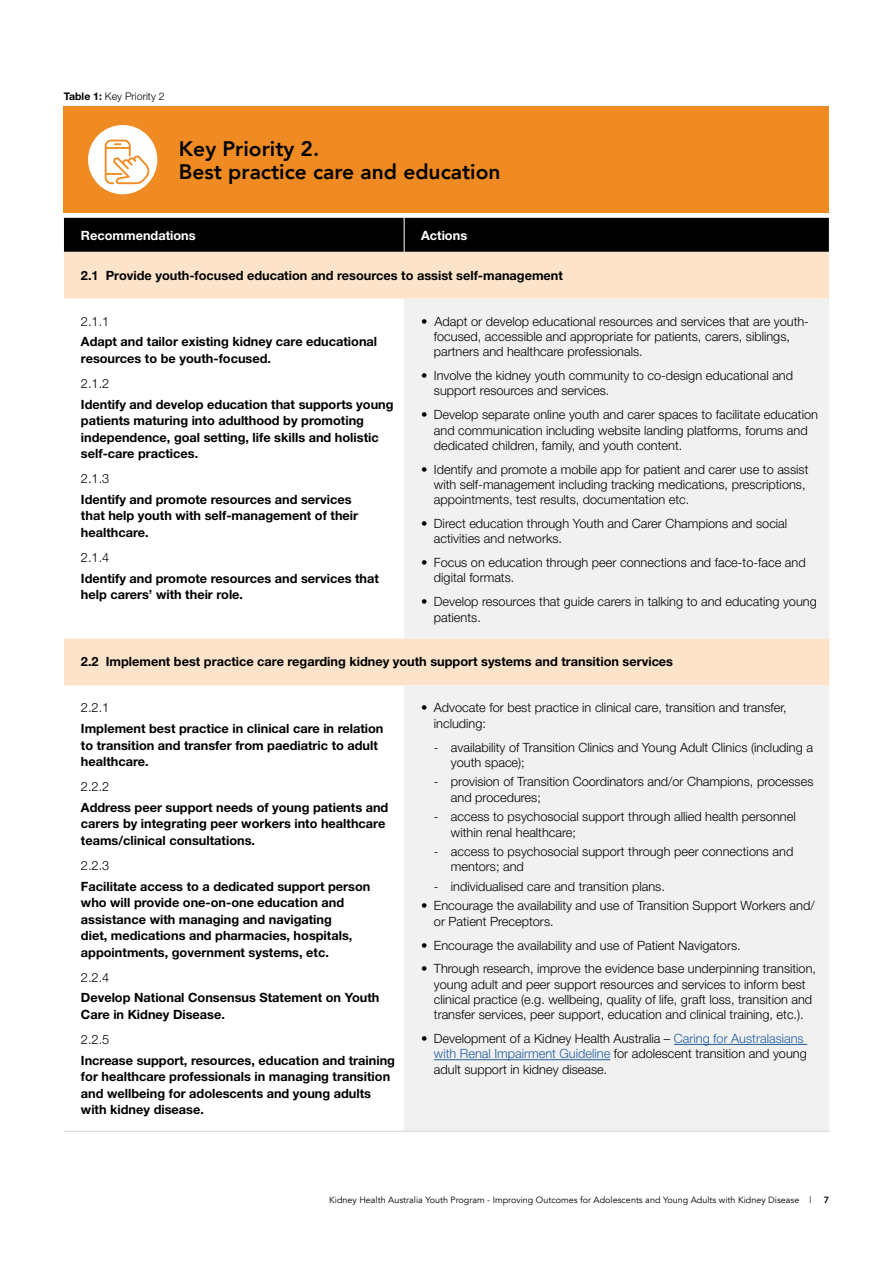
<style>
.page{position:relative;width:893px;height:1263px;background:#fff}
.page>*{position:absolute;margin:0;border:0;box-sizing:border-box;transform-origin:0 0}
.t1{font:800 21px/23.7px "Avenir";color:#000}
.t2{font:300 12.75px/15.3px "Helvetica Neue";color:#000}
.t3{font:700 12.75px/16.5px "Helvetica Neue";color:#000}
.t4{font:700 12.75px "Helvetica Neue";color:#fff}
.t5{font:300 10.5px "Helvetica Neue";color:#000}
.t6{font:9px "Avenir";color:#000}
.t7{font:800 9px "Avenir";color:#000}
.s1{font-weight:700}
.s2{color:#215e9e}
</style>
<div class="page">
<div style="left:64px;top:106px;width:765px;height:107px;background:#ef8b22"></div>
<div style="left:64px;top:218px;width:765px;height:34px;background:#000"></div>
<svg style="left:64px;top:252px;width:765px;height:433px"></svg>
<div style="left:404px;top:299px;width:425px;height:832px;background:#f1f1f2"></div>
<hr style="left:404px;top:218px;width:1px;height:34px;background:#fff">
<hr style="left:64px;top:1131px;width:340px;height:1px;background:#d1d3d4">
<hr style="left:404px;top:1131px;width:425px;height:1px;background:#d1d3d4">
<hr style="left:674px;top:1044px;width:133px;height:1px;background:#215e9e">
<hr style="left:434px;top:1059px;width:176px;height:1px;background:#215e9e">
<div style="left:88px;top:125px;width:69px;height:69px;background:#fff;border-radius:50%"></div>
<svg style="left:105px;top:140px;width:44px;height:44px"></svg>
<p class="t5" style="left:64px;top:90px;width:102px"><span class="s1">Table 1:</span> Key Priority 2</p>
<h1 class="t1" style="left:179px;top:137px;width:323px">Key Priority 2.<br>Best practice care and education</h1>
<p class="t4" style="left:81px;top:227px;width:116px">Recommendations</p>
<p class="t4" style="left:421px;top:227px;width:48px">Actions</p>
<p class="t3" style="left:81px;top:267px;width:483px">2.1 Provide youth-focused education and resources to assist self-management</p>
<p class="t2" style="left:81px;top:313px;width:30px">2.1.1</p>
<p class="t3" style="left:81px;top:333px;width:298px">Adapt and tailor existing kidney care educational resources to be youth-focused.</p>
<p class="t2" style="left:81px;top:375px;width:30px">2.1.2</p>
<p class="t3" style="left:81px;top:396px;width:314px">Identify and develop education that supports young patients maturing into adulthood by promoting independence, goal setting, life skills and holistic self-care practices.</p>
<p class="t2" style="left:81px;top:471px;width:30px">2.1.3</p>
<p class="t3" style="left:81px;top:491px;width:279px">Identify and promote resources and services that help youth with self-management of their healthcare.</p>
<p class="t2" style="left:81px;top:549px;width:30px">2.1.4</p>
<p class="t3" style="left:81px;top:570px;width:299px">Identify and promote resources and services that help carers’ with their role.</p>
<p class="t2" style="left:434px;top:313px;width:377px;text-indent:-13px">• Adapt or develop educational resources and services that are youth&shy;focused, accessible and appropriate for patients, carers, siblings, partners and healthcare professionals.</p>
<p class="t2" style="left:434px;top:368px;width:361px;text-indent:-13px">• Involve the kidney youth community to co-design educational and support resources and services.</p>
<p class="t2" style="left:434px;top:407px;width:386px;text-indent:-13px">• Develop separate online youth and carer spaces to facilitate education and communication including website landing platforms, forums and dedicated children, family, and youth content.</p>
<p class="t2" style="left:434px;top:461px;width:376px;text-indent:-13px">• Identify and promote a mobile app for patient and carer use to assist with self-management including tracking medications, prescriptions, appointments, test results, documentation etc.</p>
<p class="t2" style="left:434px;top:516px;width:355px;text-indent:-13px">• Direct education through Youth and Carer Champions and social activities and networks.</p>
<p class="t2" style="left:434px;top:555px;width:373px;text-indent:-13px">• Focus on education through peer connections and face-to-face and digital formats.</p>
<p class="t2" style="left:434px;top:594px;width:384px;text-indent:-13px">• Develop resources that guide carers in talking to and educating young patients.</p>
<p class="t3" style="left:81px;top:652px;width:594px">2.2 Implement best practice care regarding kidney youth support systems and transition services</p>
<p class="t2" style="left:81px;top:700px;width:30px">2.2.1</p>
<p class="t3" style="left:81px;top:720px;width:304px">Implement best practice in clinical care in relation to transition and transfer from paediatric to adult healthcare.</p>
<p class="t2" style="left:81px;top:779px;width:30px">2.2.2</p>
<p class="t3" style="left:81px;top:799px;width:309px">Address peer support needs of young patients and carers by integrating peer workers into healthcare teams/clinical consultations.</p>
<p class="t2" style="left:81px;top:857px;width:30px">2.2.3</p>
<p class="t3" style="left:81px;top:878px;width:291px">Facilitate access to a dedicated support person who will provide one-on-one education and assistance with managing and navigating<br>diet, medications and pharmacies, hospitals, appointments, government systems, etc.</p>
<p class="t2" style="left:81px;top:969px;width:30px">2.2.4</p>
<p class="t3" style="left:81px;top:989px;width:300px">Develop National Consensus Statement on Youth<br>Care in Kidney Disease.</p>
<p class="t2" style="left:81px;top:1031px;width:30px">2.2.5</p>
<p class="t3" style="left:81px;top:1052px;width:316px">Increase support, resources, education and training for healthcare professionals in managing transition and wellbeing for adolescents and young adults with kidney disease.</p>
<p class="t2" style="left:434px;top:700px;width:354px;text-indent:-13px">• Advocate for best practice in clinical care, transition and transfer, including:</p>
<p class="t2" style="left:451px;top:739px;width:364px;text-indent:-17px">- availability of Transition Clinics and Young Adult Clinics (including a youth space);</p>
<p class="t2" style="left:451px;top:774px;width:364px;text-indent:-17px">- provision of Transition Coordinators and/or Champions, processes and procedures;</p>
<p class="t2" style="left:451px;top:809px;width:346px;text-indent:-17px">- access to psychosocial support through allied health personnel within renal healthcare;</p>
<p class="t2" style="left:451px;top:844px;width:344px;text-indent:-17px">- access to psychosocial support through peer connections and mentors; and</p>
<p class="t2" style="left:434px;top:878px;width:232px">- individualised care and transition plans.</p>
<p class="t2" style="left:434px;top:898px;width:382px;text-indent:-13px">• Encourage the availability and use of Transition Support Workers and/ or Patient Preceptors.</p>
<p class="t2" style="left:421px;top:937px;width:321px">• Encourage the availability and use of Patient Navigators.</p>
<p class="t2" style="left:434px;top:961px;width:384px;text-indent:-13px">• Through research, improve the evidence base underpinning transition, young adult and peer support resources and services to inform best clinical practice (e.g. wellbeing, quality of life, graft loss, transition and transfer services, peer support, education and clinical training, etc.).</p>
<p class="t2" style="left:434px;top:1031px;width:374px;text-indent:-13px">• Development of a Kidney Health Australia – <span class="s2">Caring for Australasians with Renal Impairment Guideline</span> for adolescent transition and young adult support in kidney disease.</p>
<p class="t6" style="left:329px;top:1195px;width:484px">Kidney Health Australia Youth Program - Improving Outcomes for Adolescents and Young Adults with Kidney Disease |</p>
<p class="t7" style="left:824px;top:1193px;width:7px">7</p>
</div>
